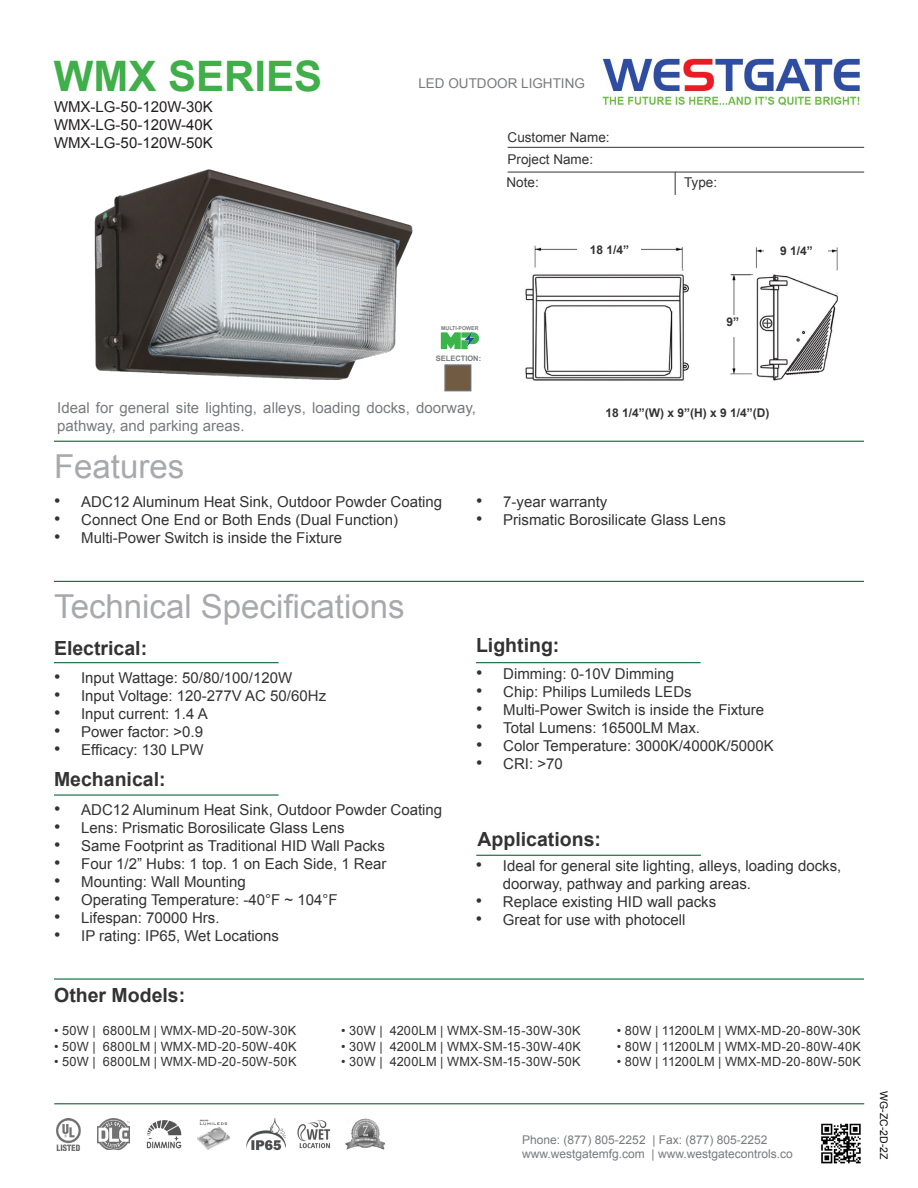
<style>
.page{position:relative;width:918px;height:1188px;background:#fff}
.page>*{position:absolute;margin:0;border:0;box-sizing:border-box;transform-origin:0 0}
.t1{font:700 42px "Arial";color:#40ae49}
.t2{font:33px "Arial";color:#a8a9ad}
.t3{font:700 19.5px "Arial";color:#333}
.t4{font:15px/18px "Arial";color:#333}
.t5{font:15px "Arial";color:#323332}
.t6{font:15px/18px "Arial";color:#787a7d}
.t7{font:15px "Arial";color:#231f20}
.t8{font:13.5px "Arial";color:#333}
.t9{font:13.5px "Arial";color:#787a7d}
.t10{font:12.75px "Arial";letter-spacing:.02em;color:#333}
.t11{font:12px "Arial";color:#787a7d}
.t12{font:700 12px "Arial";color:#333}
.t13{font:10.5px "Arial";color:#040503}
.t14{font:700 7.5px "Arial";color:#787a7d}
.t15{font:700 5.25px "Arial";color:#787a7d}
.s1{font-size:18px}
</style>
<div class="page">
<hr style="left:54px;top:441px;width:810px;height:1px;background:#0d6736">
<hr style="left:508px;top:147px;width:356px;height:1px;background:#333">
<svg style="left:675px;top:173px;width:1px;height:22px"></svg>
<hr style="left:508px;top:172px;width:356px;height:1px;background:#333">
<hr style="left:54px;top:581px;width:810px;height:1px;background:#0d6736">
<hr style="left:54px;top:662px;width:225px;height:1px;background:#0d6736">
<hr style="left:476px;top:662px;width:225px;height:1px;background:#0d6736">
<hr style="left:54px;top:794px;width:225px;height:2px;background:#0d6736">
<img style="left:602px;top:58px;width:258px;height:48px">
<hr style="left:54px;top:1103px;width:810px;height:1px;background:#0d6736">
<img style="left:821px;top:1123px;width:40px;height:41px">
<hr style="left:476px;top:855px;width:225px;height:1px;background:#0d6736">
<img style="left:56px;top:1118px;width:25px;height:32px">
<img style="left:197px;top:1119px;width:33px;height:31px">
<img style="left:297px;top:1120px;width:34px;height:29px">
<img style="left:247px;top:1119px;width:38px;height:32px">
<hr style="left:54px;top:978px;width:810px;height:2px;background:#0d6736">
<img style="left:98px;top:1119px;width:31px;height:31px">
<img style="left:146px;top:1120px;width:36px;height:29px">
<img style="left:346px;top:1118px;width:39px;height:32px">
<div style="left:444px;top:364px;width:27px;height:27px;background:#715b41;border:2px solid #6d6e71"></div>
<img style="left:525px;top:245px;width:313px;height:136px">
<div style="left:578px;top:245px;width:63px;height:27px;background:#fff"></div>
<div style="left:765px;top:246px;width:63px;height:23px;background:#fff"></div>
<div style="left:711px;top:318px;width:44px;height:14px;background:#fff"></div>
<img style="left:94px;top:169px;width:319px;height:211px">
<svg style="left:441px;top:332px;width:38px;height:17px"></svg>
<img style="left:463px;top:331px;width:13px;height:16px">
<p class="t1" style="left:54px;top:48px;width:270px">WMX SERIES</p>
<p class="t7" style="left:54px;top:97px;width:160px">WMX-LG-50-120W-30K</p>
<p class="t7" style="left:54px;top:115px;width:160px">WMX-LG-50-120W-40K</p>
<p class="t7" style="left:54px;top:133px;width:160px">WMX-LG-50-120W-50K</p>
<p class="t9" style="left:418px;top:74px;width:168px">LED OUTDOOR LIGHTING</p>
<p class="t8" style="left:508px;top:128px;width:104px">Customer Name:</p>
<p class="t8" style="left:508px;top:150px;width:87px">Project Name:</p>
<p class="t8" style="left:507px;top:173px;width:34px">Note:</p>
<p class="t8" style="left:684px;top:173px;width:35px">Type:</p>
<p class="t12" style="left:590px;top:242px;width:41px">18 1/4”</p>
<p class="t12" style="left:780px;top:243px;width:34px">9 1/4”</p>
<p class="t15" style="left:441px;top:325px;width:39px">MULTI-POWER</p>
<p class="t14" style="left:436px;top:354px;width:47px">SELECTION:</p>
<p class="t6" style="left:57px;top:399px;width:420px">Ideal for general site lighting, alleys, loading docks, doorway, pathway, and parking areas.</p>
<p class="t2" style="left:54px;top:444px;width:132px">Features</p>
<p class="t12" style="left:726px;top:314px;width:14px">9”</p>
<p class="t12" style="left:605px;top:405px;width:166px">18 1/4”(W) x 9”(H) x 9 1/4”(D)</p>
<p class="t4" style="left:54px;top:493px;width:389px"><span class="s1">•</span> ADC12 Aluminum Heat Sink, Outdoor Powder Coating</p>
<p class="t5" style="left:54px;top:510px;width:345px"><span class="s1">•</span> Connect One End or Both Ends (Dual Function)</p>
<p class="t4" style="left:54px;top:529px;width:289px"><span class="s1">•</span> Multi-Power Switch is inside the Fixture</p>
<p class="t4" style="left:476px;top:493px;width:133px"><span class="s1">•</span> 7-year warranty</p>
<p class="t4" style="left:476px;top:511px;width:251px"><span class="s1">•</span> Prismatic Borosilicate Glass Lens</p>
<p class="t2" style="left:54px;top:585px;width:352px">Technical Specifications</p>
<p class="t3" style="left:54px;top:635px;width:95px">Electrical:</p>
<p class="t4" style="left:54px;top:669px;width:240px"><span class="s1">•</span> Input Wattage: 50/80/100/120W</p>
<p class="t4" style="left:54px;top:687px;width:274px"><span class="s1">•</span> Input Voltage: 120-277V AC 50/60Hz</p>
<p class="t4" style="left:54px;top:705px;width:155px"><span class="s1">•</span> Input current: 1.4 A</p>
<p class="t4" style="left:54px;top:723px;width:151px"><span class="s1">•</span> Power factor: &gt;0.9</p>
<p class="t4" style="left:54px;top:741px;width:151px"><span class="s1">•</span> Efficacy: 130 LPW</p>
<p class="t3" style="left:54px;top:766px;width:113px">Mechanical:</p>
<p class="t4" style="left:54px;top:801px;width:389px"><span class="s1">•</span> ADC12 Aluminum Heat Sink, Outdoor Powder Coating</p>
<p class="t5" style="left:54px;top:818px;width:292px"><span class="s1">•</span> Lens: Prismatic Borosilicate Glass Lens</p>
<p class="t4" style="left:54px;top:837px;width:332px"><span class="s1">•</span> Same Footprint as Traditional HID Wall Packs</p>
<p class="t4" style="left:54px;top:855px;width:334px"><span class="s1">•</span> Four 1/2” Hubs: 1 top. 1 on Each Side, 1 Rear</p>
<p class="t4" style="left:54px;top:873px;width:193px"><span class="s1">•</span> Mounting: Wall Mounting</p>
<p class="t4" style="left:54px;top:891px;width:285px"><span class="s1">•</span> Operating Temperature: -40°F ~ 104°F</p>
<p class="t4" style="left:54px;top:909px;width:167px"><span class="s1">•</span> Lifespan: 70000 Hrs.</p>
<p class="t4" style="left:54px;top:927px;width:226px"><span class="s1">•</span> IP rating: IP65, Wet Locations</p>
<p class="t3" style="left:54px;top:982px;width:133px">Other Models:</p>
<p class="t3" style="left:476px;top:632px;width:85px">Lighting:</p>
<p class="t5" style="left:476px;top:664px;width:199px"><span class="s1">•</span> Dimming: 0-10V Dimming</p>
<p class="t5" style="left:476px;top:682px;width:217px"><span class="s1">•</span> Chip: Philips Lumileds LEDs</p>
<p class="t4" style="left:476px;top:701px;width:289px"><span class="s1">•</span> Multi-Power Switch is inside the Fixture</p>
<p class="t5" style="left:476px;top:718px;width:225px"><span class="s1">•</span> Total Lumens: 16500LM Max.</p>
<p class="t5" style="left:476px;top:736px;width:299px"><span class="s1">•</span> Color Temperature: 3000K/4000K/5000K</p>
<p class="t5" style="left:476px;top:754px;width:88px"><span class="s1">•</span> CRI: &gt;70</p>
<p class="t3" style="left:478px;top:826px;width:125px">Applications:</p>
<p class="t4" style="left:503px;top:857px;width:340px;text-indent:-27px"><span class="s1">•</span> Ideal for general site lighting, alleys, loading docks, doorway, pathway and parking areas.</p>
<p class="t4" style="left:476px;top:893px;width:242px"><span class="s1">•</span> Replace existing HID wall packs</p>
<p class="t4" style="left:476px;top:911px;width:211px"><span class="s1">•</span> Great for use with photocell</p>
<p class="t10" style="left:54px;top:1022px;width:244px">• 50W | 6800LM | WMX-MD-20-50W-30K</p>
<p class="t10" style="left:54px;top:1038px;width:244px">• 50W | 6800LM | WMX-MD-20-50W-40K</p>
<p class="t10" style="left:54px;top:1053px;width:244px">• 50W | 6800LM | WMX-MD-20-50W-50K</p>
<p class="t10" style="left:341px;top:1022px;width:241px">• 30W | 4200LM | WMX-SM-15-30W-30K</p>
<p class="t10" style="left:341px;top:1038px;width:241px">• 30W | 4200LM | WMX-SM-15-30W-40K</p>
<p class="t10" style="left:341px;top:1053px;width:241px">• 30W | 4200LM | WMX-SM-15-30W-50K</p>
<p class="t10" style="left:617px;top:1022px;width:245px">• 80W | 11200LM | WMX-MD-20-80W-30K</p>
<p class="t10" style="left:617px;top:1038px;width:246px">• 80W | 11200LM | WMX-MD-20-80W-40K</p>
<p class="t10" style="left:617px;top:1053px;width:246px">• 80W | 11200LM | WMX-MD-20-80W-50K</p>
<p class="t11" style="left:522px;top:1132px;width:247px">Phone: (877) 805-2252 | Fax: (877) 805-2252</p>
<p class="t11" style="left:522px;top:1146px;width:272px">www.westgatemfg.com | www.westgatecontrols.co</p>
<p class="t13" style="left:891px;top:1091px;width:70px;rotate:90deg">WG-ZC-2D-2Z</p>
</div>
